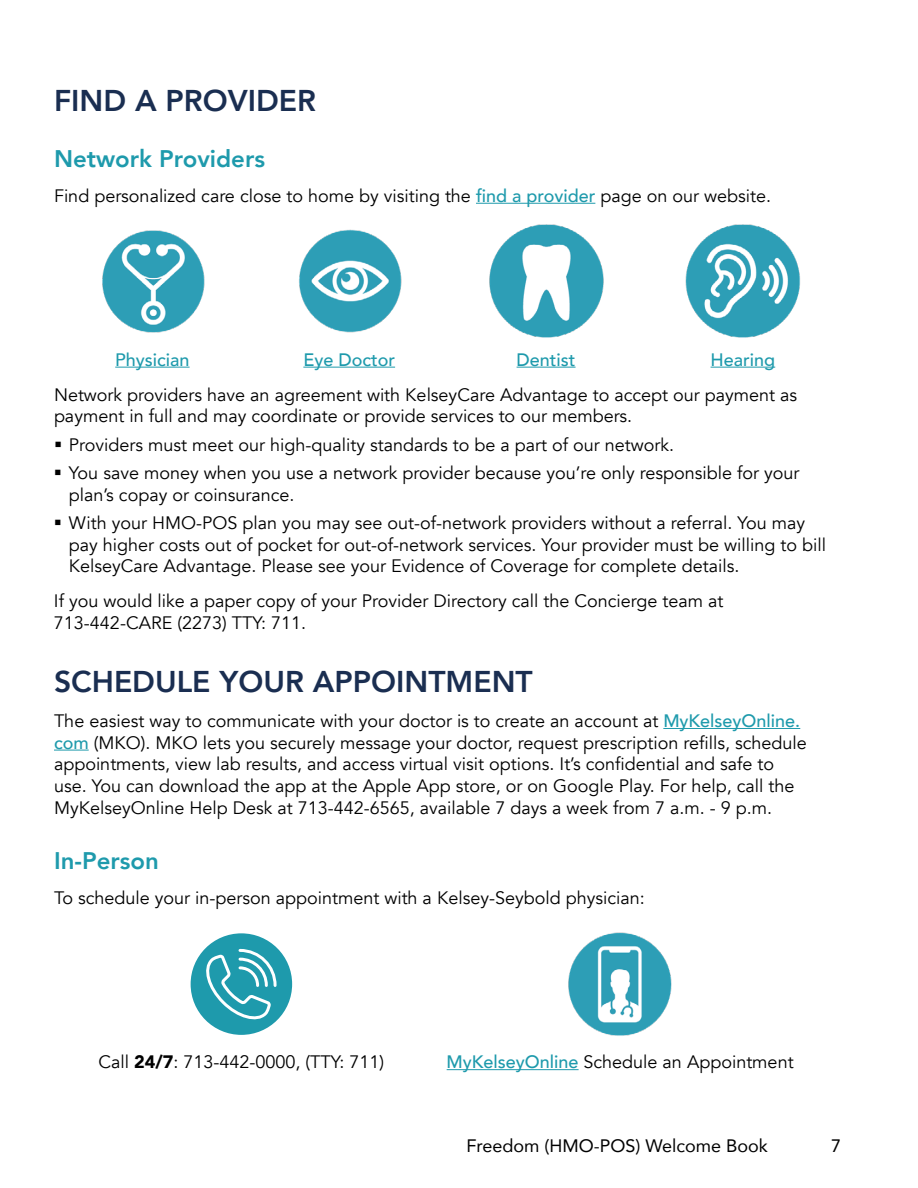
<style>
.page{position:relative;width:918px;height:1188px;background:#fff}
.page>*{position:absolute;margin:0;border:0;box-sizing:border-box;transform-origin:0 0}
.t1{font:800 30px "Avenir";color:#1a2e51}
.t2{font:800 24px "Avenir";color:#1e9aac}
.t3{font:18px/21.6px "Avenir";color:#000}
.t4{font:500 18px "Avenir";color:#1e9aac}
.t5{font:18px "Avenir";color:#000}
.s1{font-weight:500;color:#1e9aac}
.s2{font-weight:900}
</style>
<div class="page">
<hr style="left:476px;top:203px;width:119px;height:1px;background:#1e9aac">
<hr style="left:663px;top:728px;width:137px;height:1px;background:#1e9aac">
<hr style="left:54px;top:750px;width:35px;height:1px;background:#1e9aac">
<img style="left:102px;top:230px;width:103px;height:103px">
<img style="left:299px;top:229px;width:103px;height:104px">
<img style="left:489px;top:224px;width:115px;height:114px">
<img style="left:685px;top:224px;width:115px;height:114px">
<hr style="left:115px;top:367px;width:75px;height:1px;background:#1e9aac">
<hr style="left:303px;top:367px;width:92px;height:1px;background:#1e9aac">
<hr style="left:517px;top:367px;width:59px;height:1px;background:#1e9aac">
<hr style="left:711px;top:367px;width:64px;height:1px;background:#1e9aac">
<div style="left:191px;top:933px;width:101px;height:102px;background:#1e9aac;border-radius:50%"></div>
<svg style="left:203px;top:947px;width:75px;height:75px"></svg>
<img style="left:568px;top:932px;width:104px;height:104px">
<hr style="left:447px;top:1069px;width:132px;height:1px;background:#1e9aac">
<h1 class="t1" style="left:54px;top:77px;width:264px">FIND A PROVIDER</h1>
<h2 class="t2" style="left:54px;top:140px;width:213px">Network Providers</h2>
<p class="t3" style="left:54px;top:185px;width:716px">Find personalized care close to home by visiting the <span class="s1">find a provider</span> page on our website.</p>
<p class="t4" style="left:115px;top:344px;width:76px">Physician</p>
<p class="t4" style="left:303px;top:344px;width:93px">Eye Doctor</p>
<p class="t4" style="left:517px;top:344px;width:60px">Dentist</p>
<p class="t4" style="left:711px;top:344px;width:66px">Hearing</p>
<p class="t3" style="left:54px;top:384px;width:745px">Network providers have an agreement with KelseyCare Advantage to accept our payment as payment in full and may coordinate or provide services to our members.</p>
<p class="t3" style="left:54px;top:434px;width:619px">▪ Providers must meet our high-quality standards to be a part of our network.</p>
<p class="t3" style="left:69px;top:463px;width:732px;text-indent:-15px">▪ You save money when you use a network provider because you’re only responsible for your plan’s copay or coinsurance.</p>
<p class="t3" style="left:69px;top:512px;width:759px;text-indent:-15px">▪ With your HMO-POS plan you may see out-of-network providers without a referral. You may pay higher costs out of pocket for out-of-network services. Your provider must be willing to bill<br>KelseyCare Advantage. Please see your Evidence of Coverage for complete details.</p>
<p class="t3" style="left:54px;top:591px;width:671px">If you would like a paper copy of your Provider Directory call the Concierge team at<br>713-442-CARE (2273) TTY: 711.</p>
<h1 class="t1" style="left:54px;top:658px;width:480px">SCHEDULE YOUR APPOINTMENT</h1>
<p class="t3" style="left:54px;top:710px;width:754px">The easiest way to communicate with your doctor is to create an account at <span class="s1">MyKelseyOnline. com</span> (MKO). MKO lets you securely message your doctor, request prescription refills, schedule appointments, view lab results, and access virtual visit options. It’s confidential and safe to use. You can download the app at the Apple App store, or on Google Play. For help, call the MyKelseyOnline Help Desk at 713-442-6565, available 7 days a week from 7 a. m. - 9 p. m.</p>
<h2 class="t2" style="left:54px;top:842px;width:106px">In-Person</h2>
<p class="t3" style="left:54px;top:888px;width:592px">To schedule your in-person appointment with a Kelsey-Seybold physician:</p>
<p class="t3" style="left:98px;top:1052px;width:287px">Call <span class="s2">24/7</span>: 713-442-0000, (TTY: 711)</p>
<p class="t3" style="left:447px;top:1052px;width:348px"><span class="s1">MyKelseyOnline</span> Schedule an Appointment</p>
<p class="t5" style="left:467px;top:1131px;width:303px">Freedom (HMO-POS) Welcome Book</p>
<p class="t5" style="left:831px;top:1131px;width:12px">7</p>
</div>
